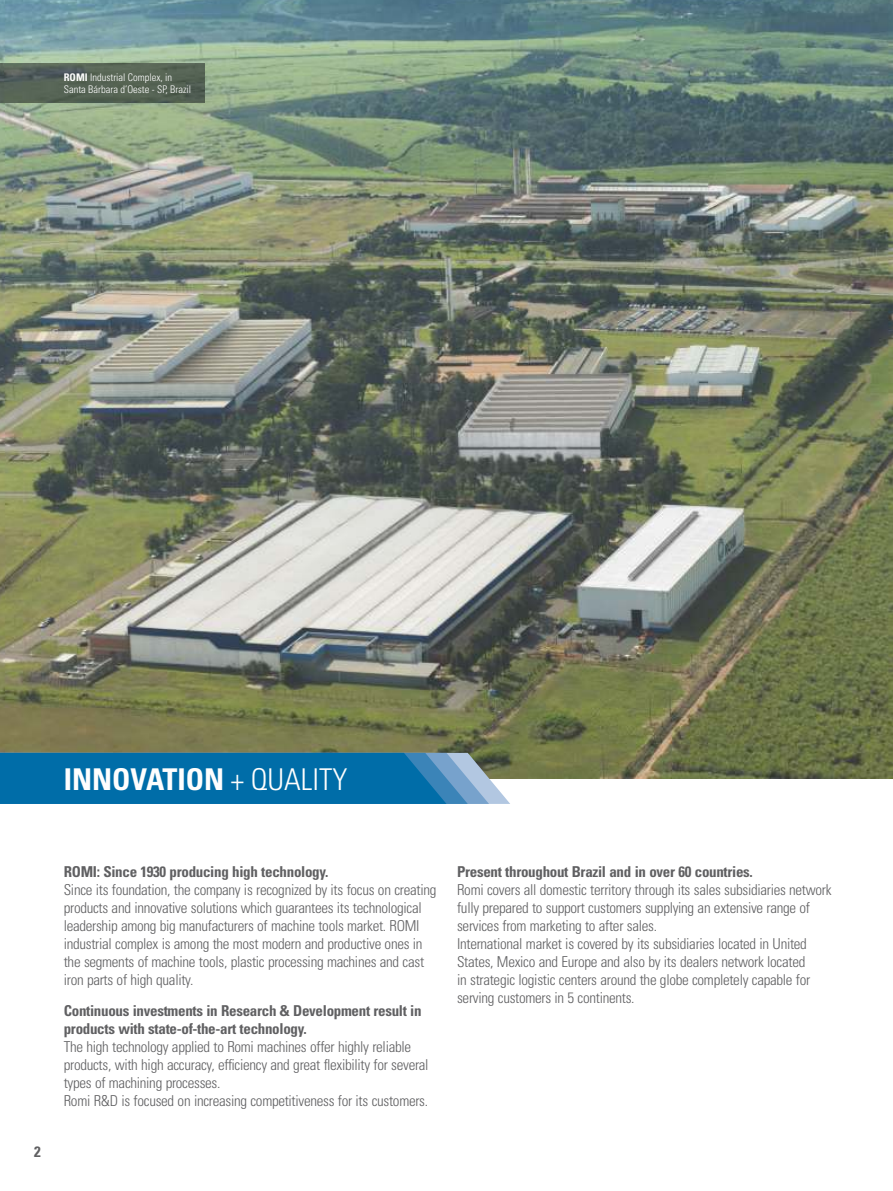
<style>
.page{position:relative;width:893px;height:1191px;background:#fff}
.page>*{position:absolute;margin:0;border:0;box-sizing:border-box;transform-origin:0 0}
.t1{font:700 condensed 30px "Univers";color:#fefefe}
.t2{font:300 condensed 15px/18px "Univers";letter-spacing:-.02em;color:#606062}
.t3{font:700 condensed 15px/18px "Univers";letter-spacing:-.02em;color:#606062}
.t4{font:300 condensed 10.5px/12.6px "Univers";color:#fefefe}
.s1{font-weight:700}
.s2{font-weight:300}
</style>
<div class="page">
<img style="left:0;top:0;width:893px;height:778px">
<img style="left:0;top:64px;width:205px;height:38px">
<svg style="left:0;top:753px;width:510px;height:51px;background:#1374aa"></svg>
<p class="t4" style="left:64px;top:72px;width:129px"><span class="s1">ROMI</span> Industrial Complex, in<br>Santa Bárbara d’Oeste - SP, Brazil</p>
<h1 class="t1" style="left:64px;top:768px;width:285px">INNOVATION <span class="s2">+ QUALITY</span></h1>
<p class="t3" style="left:34px;top:1144px;width:8px">2</p>
<p class="t3" style="left:64px;top:864px;width:266px">ROMI: Since 1930 producing high technology.</p>
<p class="t2" style="left:64px;top:882px;width:374px">Since its foundation, the company is recognized by its focus on creating products and innovative solutions which guarantees its technological leadership among big manufacturers of machine tools market. ROMI industrial complex is among the most modern and productive ones in the segments of machine tools, plastic processing machines and cast iron parts of high quality.</p>
<p class="t3" style="left:64px;top:1003px;width:359px">Continuous investments in Research &amp; Development result in products with state-of-the-art technology.</p>
<p class="t2" style="left:64px;top:1039px;width:366px">The high technology applied to Romi machines offer highly reliable products, with high accuracy, efficiency and great flexibility for several types of machining processes.<br>Romi R&amp;D is focused on increasing competitiveness for its customers.</p>
<p class="t3" style="left:457px;top:864px;width:297px">Present throughout Brazil and in over 60 countries.</p>
<p class="t2" style="left:457px;top:882px;width:376px">Romi covers all domestic territory through its sales subsidiaries network fully prepared to support customers supplying an extensive range of services from marketing to after sales.<br>International market is covered by its subsidiaries located in United States, Mexico and Europe and also by its dealers network located<br>in strategic logistic centers around the globe completely capable for serving customers in 5 continents.</p>
</div>
